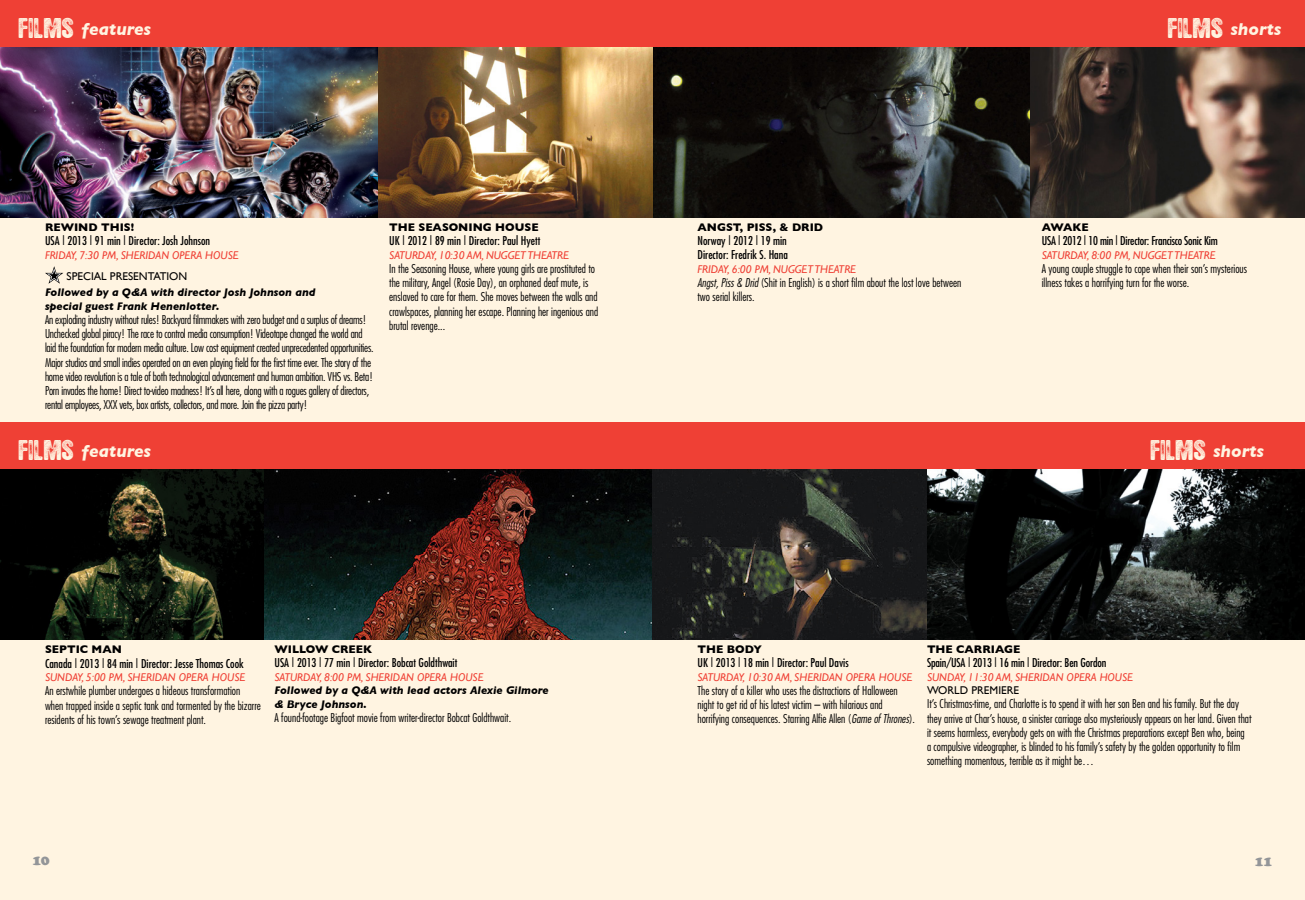
<style>
.page{position:relative;width:1305px;height:900px;background:#fff4e1}
.page>*{position:absolute;margin:0;border:0;box-sizing:border-box;transform-origin:0 0}
.WEE_subs{font:italic 700 17.5px "Gill Sans";color:#fff4e1}
.t1{font:900 15px "Cooper";color:#939598}
.film_title{font:300 condensed 11.88px/14.2px "Futura";color:#000}
.film_title-2{font:300 condensed 11.88px/14.2px "Futura";letter-spacing:-.02em;color:#000}
.t2{font:condensed 11.88px "Futura";color:#000}
.t3{font:condensed 11.88px "Futura";letter-spacing:-.02em;color:#000}
.day_time_theater{font:italic 11.25px "Gill Sans";color:#ef4035}
.film_title-3{font:italic 700 11.25px/13.5px "Gill Sans";color:#000}
.film_title-4{font:700 11.25px "Gill Sans";color:#000}
.day_time_theater-2{font:11.25px "Gill Sans";color:#000}
.s1{font-family:"Hotel Coral Essex";font-weight:400;font-style:normal;font-size:22.5px}
.s2{font-style:italic}
</style>
<div class="page">
<img style="left:263px;top:468px;width:1042px;height:171px">
<img style="left:653px;top:46px;width:378px;height:171px">
<img style="left:1031px;top:46px;width:274px;height:171px">
<img style="left:0;top:468px;width:263px;height:171px">
<img style="left:0;top:46px;width:378px;height:171px">
<img style="left:378px;top:46px;width:274px;height:171px">
<div style="left:0;top:0;width:1305px;height:46px;background:#ef4035"></div>
<div style="left:0;top:422px;width:1305px;height:46px;background:#ef4035"></div>
<svg style="left:45px;top:266px;width:18px;height:18px"></svg>
<p class="WEE_subs" style="left:19px;top:18px;width:134px"><span class="s1">FILMS</span> features</p>
<p class="film_title-4" style="left:45px;top:221px;width:91px">REWIND THIS!</p>
<p class="t2" style="left:45px;top:233px;width:167px">USA | 2013 | 91 min | Director: Josh Johnson</p>
<p class="day_time_theater" style="left:45px;top:249px;width:195px">FRIDAY, 7:30 PM, SHERIDAN OPERA HOUSE</p>
<p class="day_time_theater-2" style="left:67px;top:270px;width:122px">SPECIAL PRESENTATION</p>
<p class="film_title-3" style="left:45px;top:286px;width:272px">Followed by a Q&amp;A with director Josh Johnson and special guest Frank Henenlotter.</p>
<p class="film_title-2" style="left:45px;top:312px;width:330px">An exploding industry without rules! Backyard filmmakers with zero budget and a surplus of dreams!<br>Unchecked global piracy! The race to control media consumption! Videotape changed the world and laid the foundation for modern media culture. Low cost equipment created unprecedented opportunities.<br>Major studios and small indies operated on an even playing field for the first time ever. The story of the home video revolution is a tale of both technological advancement and human ambition. VHS vs. Beta!<br>Porn invades the home! Direct to-video madness! It’s all here, along with a rogues gallery of directors, rental employees, XXX vets, box artists, collectors, and more. Join the pizza party!</p>
<p class="film_title-4" style="left:389px;top:221px;width:151px">THE SEASONING HOUSE</p>
<p class="t2" style="left:389px;top:233px;width:153px">UK | 2012 | 89 min | Director: Paul Hyett</p>
<p class="day_time_theater" style="left:389px;top:249px;width:181px">SATURDAY, 10:30 AM, NUGGET THEATRE</p>
<p class="film_title" style="left:389px;top:261px;width:211px">In the Seasoning House, where young girls are prostituted to the military, Angel (Rosie Day), an orphaned deaf mute, is enslaved to care for them. She moves between the walls and crawlspaces, planning her escape. Planning her ingenious and brutal revenge...</p>
<p class="film_title-4" style="left:698px;top:221px;width:127px">ANGST, PISS, &amp; DRID</p>
<p class="t2" style="left:698px;top:233px;width:91px">Norway | 2012 | 19 min</p>
<p class="t2" style="left:698px;top:248px;width:92px">Director: Fredrik S. Hana</p>
<p class="day_time_theater" style="left:698px;top:263px;width:160px">FRIDAY, 6:00 PM, NUGGET THEATRE</p>
<p class="film_title" style="left:698px;top:276px;width:265px"><span class="s2">Angst, Piss &amp; Drid</span> (Shit in English) is a short film about the lost love between</p>
<p class="film_title" style="left:698px;top:290px;width:59px">two serial killers.</p>
<p class="WEE_subs" style="left:1168px;top:18px;width:115px"><span class="s1">FILMS</span> shorts</p>
<p class="film_title-4" style="left:1042px;top:221px;width:49px">AWAKE</p>
<p class="t3" style="left:1042px;top:233px;width:177px">USA | 2012 | 10 min | Director: Francisco Sonic Kim</p>
<p class="day_time_theater" style="left:1042px;top:249px;width:175px">SATURDAY, 8:00 PM, NUGGET THEATRE</p>
<p class="film_title" style="left:1042px;top:261px;width:207px">A young couple struggle to cope when their son’s mysterious illness takes a horrifying turn for the worse.</p>
<p class="WEE_subs" style="left:19px;top:440px;width:134px"><span class="s1">FILMS</span> features</p>
<p class="WEE_subs" style="left:1151px;top:440px;width:115px"><span class="s1">FILMS</span> shorts</p>
<p class="film_title-4" style="left:45px;top:643px;width:78px">SEPTIC MAN</p>
<p class="t2" style="left:45px;top:656px;width:200px">Canada | 2013 | 84 min | Director: Jesse Thomas Cook</p>
<p class="day_time_theater" style="left:45px;top:671px;width:202px">SUNDAY, 5:00 PM, SHERIDAN OPERA HOUSE</p>
<p class="film_title" style="left:45px;top:684px;width:217px">An erstwhile plumber undergoes a hideous transformation when trapped inside a septic tank and tormented by the bizarre residents of his town’s sewage treatment plant.</p>
<p class="film_title-4" style="left:275px;top:643px;width:99px">WILLOW CREEK</p>
<p class="t2" style="left:275px;top:655px;width:184px">USA | 2013 | 77 min | Director: Bobcat Goldthwait</p>
<p class="day_time_theater" style="left:275px;top:671px;width:210px">SATURDAY, 8:00 PM, SHERIDAN OPERA HOUSE</p>
<p class="film_title-3" style="left:275px;top:684px;width:276px">Followed by a Q&amp;A with lead actors Alexie Gilmore</p>
<p class="film_title-3" style="left:275px;top:697px;width:94px">&amp; Bryce Johnson.</p>
<p class="film_title" style="left:275px;top:710px;width:238px">A found-footage Bigfoot movie from writer-director Bobcat Goldthwait.</p>
<p class="film_title-4" style="left:697px;top:643px;width:66px">THE BODY</p>
<p class="t2" style="left:697px;top:655px;width:153px">UK | 2013 | 18 min | Director: Paul Davis</p>
<p class="day_time_theater" style="left:697px;top:671px;width:216px">SATURDAY, 10:30 AM, SHERIDAN OPERA HOUSE</p>
<p class="film_title" style="left:697px;top:683px;width:219px">The story of a killer who uses the distractions of Halloween night to get rid of his latest victim – with hilarious and horrifying consequences. Starring Alfie Allen (<span class="s2">Game of Thrones</span>).</p>
<p class="film_title-4" style="left:927px;top:643px;width:95px">THE CARRIAGE</p>
<p class="t2" style="left:927px;top:655px;width:181px">Spain/USA | 2013 | 16 min | Director: Ben Gordon</p>
<p class="day_time_theater" style="left:927px;top:671px;width:208px">SUNDAY, 11:30 AM, SHERIDAN OPERA HOUSE</p>
<p class="day_time_theater-2" style="left:927px;top:684px;width:94px">WORLD PREMIERE</p>
<p class="film_title" style="left:927px;top:697px;width:326px">It’s Christmas-time, and Charlotte is to spend it with her son Ben and his family. But the day they arrive at Char’s house, a sinister carriage also mysteriously appears on her land. Given that it seems harmless, everybody gets on with the Christmas preparations except Ben who, being a compulsive videographer, is blinded to his family’s safety by the golden opportunity to film something momentous, terrible as it might be…</p>
<p class="t1" style="left:32px;top:851px;width:19px">10</p>
<p class="t1" style="left:1255px;top:852px;width:19px">11</p>
</div>
